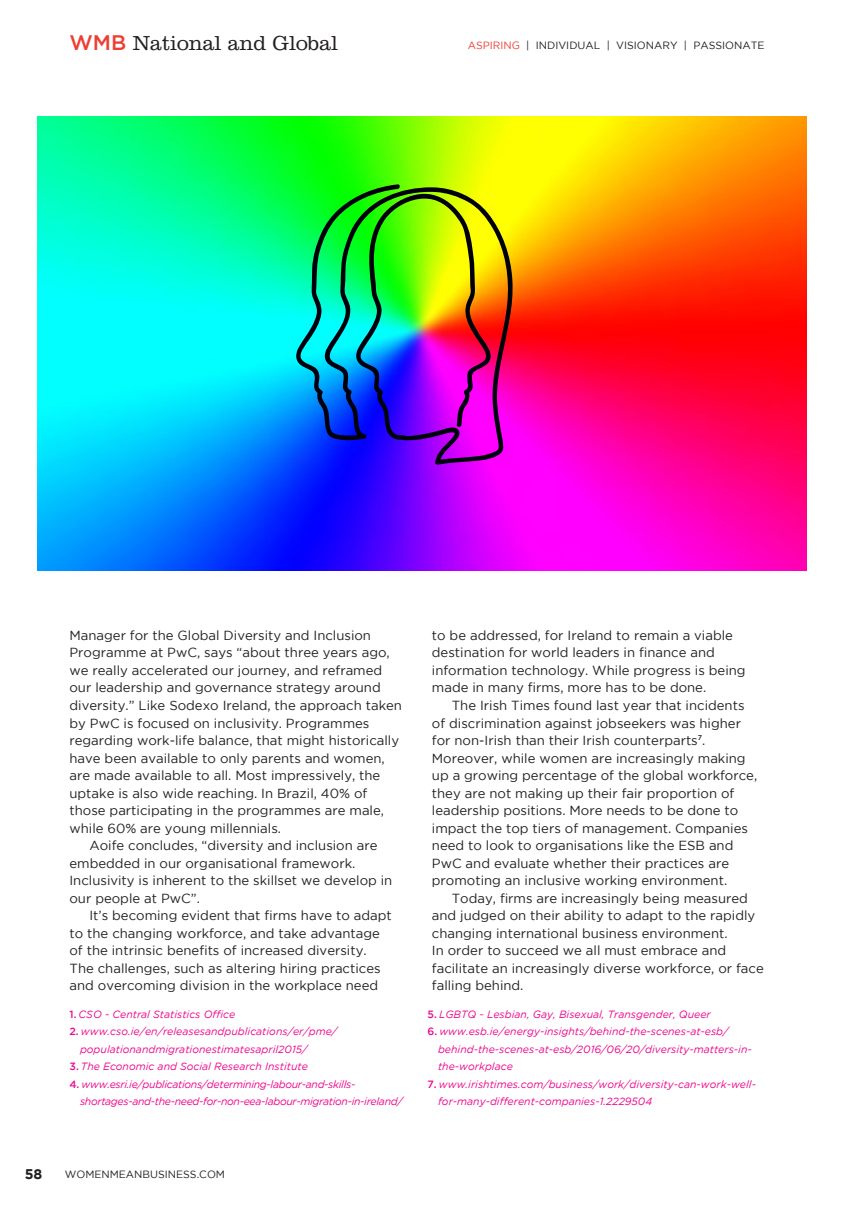
<style>
.page{position:relative;width:844px;height:1216px;background:#fff}
.page>*{position:absolute;margin:0;border:0;box-sizing:border-box;transform-origin:0 0}
.t1{font:300 21px "Clarendon";color:#231f20}
.t2{font:700 14px "Gotham";color:#231f20}
.WMB_Body_Text{font:13.12px/17.5px "Gotham";color:#231f20}
.WMB_Body_Text-2{font:italic 10.5px/17.5px "Gotham";color:#ed088d}
.WMB_Body_Text-3{font:italic 10.5px/17.5px "Gotham";letter-spacing:-.03em;color:#ed088d}
.t3{font:10.5px "Gotham";color:#231f20}
.s1{font-family:"Gotham";font-weight:500;color:#ee3e34}
.s2{color:#ee3e34}
.s3{font-weight:500;font-style:normal}
</style>
<div class="page">
<img style="left:37px;top:116px;width:769px;height:454px">
<svg style="left:295px;top:184px;width:219px;height:280px;background:#608379"></svg>
<p class="t1" style="left:69px;top:31px;width:270px"><span class="s1">WMB</span> National and Global</p>
<p class="t3" style="left:467px;top:40px;width:298px"><span class="s2">ASPIRING</span> | INDIVIDUAL | VISIONARY | PASSIONATE</p>
<p class="WMB_Body_Text" style="left:69px;top:626px;width:334px">Manager for the Global Diversity and Inclusion Programme at PwC, says “about three years ago, we really accelerated our journey, and reframed our leadership and governance strategy around diversity.” Like Sodexo Ireland, the approach taken by PwC is focused on inclusivity. Programmes regarding work-life balance, that might historically have been available to only parents and women, are made available to all. Most impressively, the uptake is also wide reaching. In Brazil, 40% of those participating in the programmes are male, while 60% are young millennials.</p>
<p class="WMB_Body_Text" style="left:69px;top:836px;width:324px;text-indent:20px">Aoife concludes, “diversity and inclusion are embedded in our organisational framework.<br>Inclusivity is inherent to the skillset we develop in our people at PwC”.</p>
<p class="WMB_Body_Text" style="left:69px;top:906px;width:324px;text-indent:20px">It’s becoming evident that firms have to adapt to the changing workforce, and take advantage of the intrinsic benefits of increased diversity.<br>The challenges, such as altering hiring practices and overcoming division in the workplace need</p>
<p class="WMB_Body_Text-2" style="left:69px;top:1005px;width:167px"><span class="s3">1.</span> CSO - Central Statistics Office</p>
<p class="WMB_Body_Text-2" style="left:80px;top:1022px;width:258px;text-indent:-10px"><span class="s3">2.</span> www.cso.ie/en/releasesandpublications/er/pme/ populationandmigrationestimatesapril2015/</p>
<p class="WMB_Body_Text-2" style="left:69px;top:1057px;width:240px"><span class="s3">3.</span> The Economic and Social Research Institute</p>
<p class="WMB_Body_Text-3" style="left:80px;top:1075px;width:324px;text-indent:-10px"><span class="s3">4.</span> www.esri.ie/publications/determining-labour-and-skills&shy;shortages-and-the-need-for-non-eea-labour-migration-in-ireland/</p>
<p class="WMB_Body_Text" style="left:432px;top:626px;width:315px">to be addressed, for Ireland to remain a viable destination for world leaders in finance and information technology. While progress is being made in many firms, more has to be done.</p>
<p class="WMB_Body_Text" style="left:432px;top:696px;width:327px;text-indent:20px">The Irish Times found last year that incidents of discrimination against jobseekers was higher for non-Irish than their Irish counterparts<sup>7</sup>.<br>Moreover, while women are increasingly making up a growing percentage of the global workforce, they are not making up their fair proportion of leadership positions. More needs to be done to impact the top tiers of management. Companies need to look to organisations like the ESB and PwC and evaluate whether their practices are promoting an inclusive working environment.</p>
<p class="WMB_Body_Text" style="left:432px;top:889px;width:333px;text-indent:20px">Today, firms are increasingly being measured and judged on their ability to adapt to the rapidly changing international business environment.<br>In order to succeed we all must embrace and facilitate an increasingly diverse workforce, or face falling behind.</p>
<p class="WMB_Body_Text-2" style="left:427px;top:1005px;width:285px"><span class="s3">5.</span> LGBTQ - Lesbian, Gay, Bisexual, Transgender, Queer</p>
<p class="WMB_Body_Text-2" style="left:438px;top:1022px;width:315px;text-indent:-10px"><span class="s3">6.</span> www.esb.ie/energy-insights/behind-the-scenes-at-esb/ behind-the-scenes-at-esb/2016/06/20/diversity-matters-in&shy;the-workplace</p>
<p class="WMB_Body_Text-2" style="left:438px;top:1075px;width:319px;text-indent:-10px"><span class="s3">7.</span> www.irishtimes.com/business/work/diversity-can-work-well&shy;for-many-different-companies-1.2229504</p>
<p class="t2" style="left:25px;top:1165px;width:19px">58</p>
<p class="t3" style="left:65px;top:1168px;width:162px">WOMENMEANBUSINESS.COM</p>
</div>
